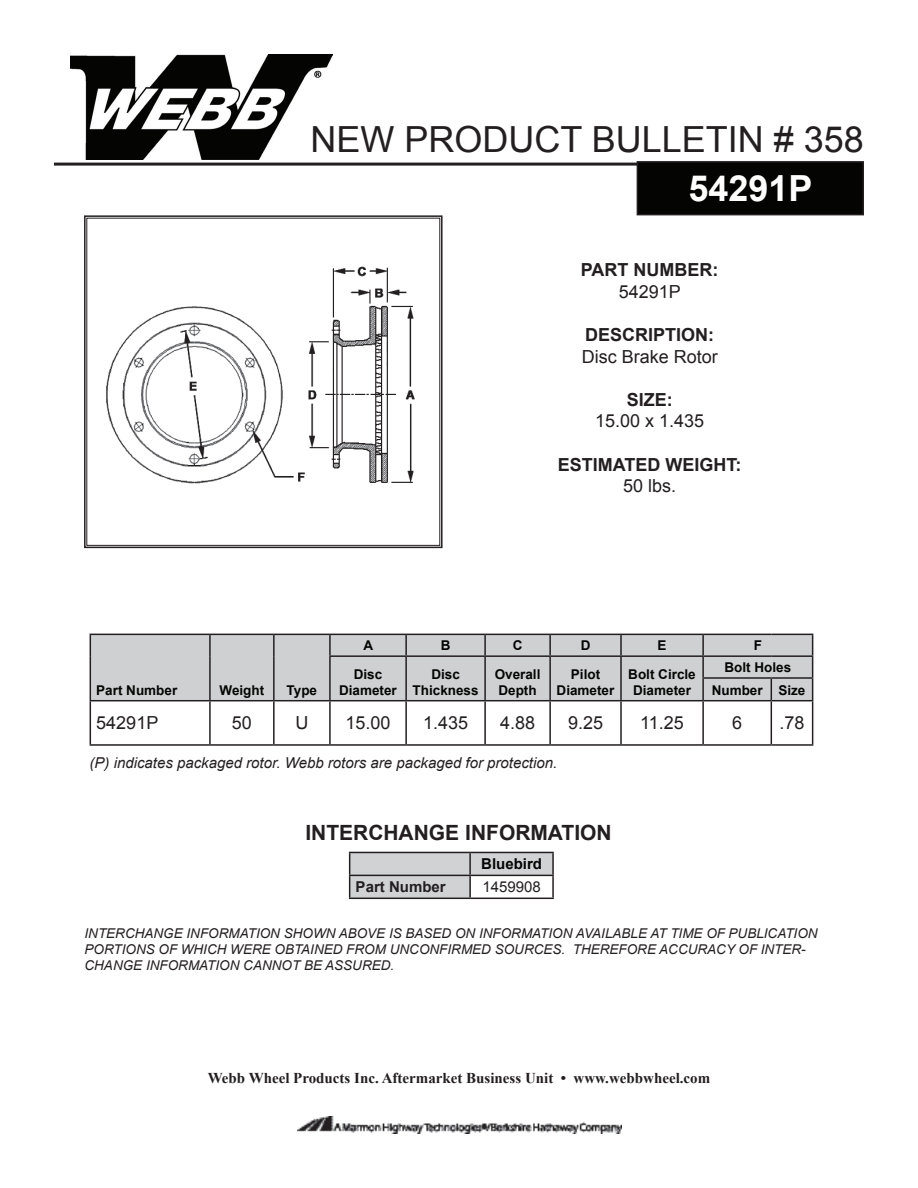
<style>
.page{position:relative;width:918px;height:1188px;background:#fff}
.page>*{position:absolute;margin:0;border:0;box-sizing:border-box;transform-origin:0 0}
.t1{font:36px "Arial";color:#231f20}
.t2{font:700 36px "Arial";color:#fff}
.t3{font:700 21px "Arial";color:#231f20}
.t4{font:18px "Arial";color:#231f20}
.t5{font:700 18px "Arial";color:#231f20}
.t6{font:700 15px "Times New Roman";color:#231f20}
.t7{font:italic 15px "Arial";color:#231f20}
.t8{font:700 15px "Arial";color:#231f20}
.t9{font:700 15px "Arial";color:#040503}
.t10{font:15px "Arial";color:#231f20}
.t11{font:italic 13.5px/16.2px "Arial";color:#231f20}
.t12{font:700 13.5px/16.2px "Arial";color:#040503;text-align:center}
</style>
<div class="page">
<img style="left:70px;top:54px;width:263px;height:105px">
<hr style="left:54px;top:163px;width:810px;height:3px;background:#231f20">
<div style="left:637px;top:162px;width:226px;height:53px;background:#040503"></div>
<div style="left:637px;top:161px;width:227px;height:54px;border:2px solid #231f20"></div>
<div style="left:91px;top:635px;width:721px;height:65px;background:#cfd0d2"></div>
<hr style="left:209px;top:635px;width:2px;height:21px;background:#231f20">
<hr style="left:273px;top:635px;width:2px;height:21px;background:#231f20">
<hr style="left:329px;top:635px;width:2px;height:20px;background:#231f20">
<hr style="left:405px;top:635px;width:2px;height:20px;background:#231f20">
<hr style="left:484px;top:635px;width:2px;height:20px;background:#231f20">
<hr style="left:549px;top:635px;width:2px;height:20px;background:#231f20">
<hr style="left:620px;top:635px;width:2px;height:20px;background:#231f20">
<hr style="left:703px;top:634px;width:68px;height:1px;background:#231f20">
<hr style="left:771px;top:634px;width:42px;height:1px;background:#231f20">
<hr style="left:209px;top:656px;width:2px;height:22px;background:#231f20">
<hr style="left:273px;top:656px;width:2px;height:22px;background:#231f20">
<hr style="left:329px;top:655px;width:77px;height:2px;background:#231f20">
<hr style="left:329px;top:657px;width:2px;height:21px;background:#231f20">
<hr style="left:406px;top:655px;width:79px;height:2px;background:#231f20">
<hr style="left:405px;top:657px;width:2px;height:21px;background:#231f20">
<hr style="left:485px;top:655px;width:65px;height:2px;background:#231f20">
<hr style="left:484px;top:657px;width:2px;height:21px;background:#231f20">
<hr style="left:550px;top:655px;width:71px;height:2px;background:#231f20">
<hr style="left:549px;top:657px;width:2px;height:21px;background:#231f20">
<hr style="left:621px;top:655px;width:82px;height:2px;background:#231f20">
<hr style="left:620px;top:657px;width:2px;height:21px;background:#231f20">
<hr style="left:703px;top:655px;width:68px;height:2px;background:#231f20">
<hr style="left:771px;top:655px;width:42px;height:2px;background:#231f20">
<hr style="left:209px;top:678px;width:2px;height:22px;background:#231f20">
<hr style="left:273px;top:678px;width:2px;height:22px;background:#231f20">
<hr style="left:329px;top:678px;width:2px;height:22px;background:#231f20">
<hr style="left:405px;top:678px;width:2px;height:22px;background:#231f20">
<hr style="left:484px;top:678px;width:2px;height:22px;background:#231f20">
<hr style="left:549px;top:678px;width:2px;height:22px;background:#231f20">
<hr style="left:620px;top:678px;width:2px;height:22px;background:#231f20">
<hr style="left:702px;top:677px;width:69px;height:2px;background:#231f20">
<hr style="left:771px;top:677px;width:42px;height:2px;background:#231f20">
<svg style="left:771px;top:679px;width:1px;height:21px"></svg>
<svg style="left:812px;top:635px;width:1px;height:65px"></svg>
<hr style="left:90px;top:701px;width:1px;height:43px;background:#231f20">
<hr style="left:209px;top:701px;width:2px;height:43px;background:#231f20">
<hr style="left:273px;top:701px;width:2px;height:43px;background:#231f20">
<hr style="left:329px;top:701px;width:2px;height:43px;background:#231f20">
<hr style="left:405px;top:701px;width:2px;height:43px;background:#231f20">
<hr style="left:484px;top:701px;width:2px;height:43px;background:#231f20">
<hr style="left:549px;top:701px;width:2px;height:43px;background:#231f20">
<hr style="left:620px;top:701px;width:2px;height:43px;background:#231f20">
<hr style="left:703px;top:700px;width:68px;height:1px;background:#231f20">
<hr style="left:702px;top:701px;width:2px;height:43px;background:#231f20">
<hr style="left:771px;top:700px;width:42px;height:1px;background:#231f20">
<hr style="left:771px;top:701px;width:1px;height:43px;background:#231f20">
<hr style="left:812px;top:701px;width:1px;height:43px;background:#231f20">
<hr style="left:90px;top:744px;width:120px;height:2px;background:#231f20">
<hr style="left:210px;top:744px;width:64px;height:2px;background:#231f20">
<hr style="left:274px;top:744px;width:56px;height:2px;background:#231f20">
<hr style="left:330px;top:744px;width:76px;height:2px;background:#231f20">
<hr style="left:406px;top:744px;width:79px;height:2px;background:#231f20">
<hr style="left:485px;top:744px;width:65px;height:2px;background:#231f20">
<hr style="left:550px;top:744px;width:71px;height:2px;background:#231f20">
<hr style="left:621px;top:744px;width:82px;height:2px;background:#231f20">
<hr style="left:703px;top:744px;width:68px;height:2px;background:#231f20">
<hr style="left:771px;top:744px;width:42px;height:2px;background:#231f20">
<hr style="left:90px;top:634px;width:120px;height:1px;background:#231f20">
<hr style="left:210px;top:634px;width:64px;height:1px;background:#231f20">
<hr style="left:274px;top:634px;width:56px;height:1px;background:#231f20">
<svg style="left:90px;top:635px;width:1px;height:65px"></svg>
<hr style="left:90px;top:700px;width:120px;height:1px;background:#231f20">
<hr style="left:210px;top:700px;width:64px;height:1px;background:#231f20">
<hr style="left:274px;top:700px;width:56px;height:1px;background:#231f20">
<hr style="left:330px;top:634px;width:76px;height:1px;background:#231f20">
<hr style="left:406px;top:634px;width:79px;height:1px;background:#231f20">
<hr style="left:485px;top:634px;width:65px;height:1px;background:#231f20">
<hr style="left:550px;top:634px;width:71px;height:1px;background:#231f20">
<hr style="left:621px;top:634px;width:82px;height:1px;background:#231f20">
<hr style="left:702px;top:635px;width:2px;height:20px;background:#231f20">
<hr style="left:702px;top:657px;width:2px;height:20px;background:#231f20">
<hr style="left:702px;top:679px;width:2px;height:21px;background:#231f20">
<hr style="left:330px;top:700px;width:76px;height:1px;background:#231f20">
<hr style="left:406px;top:700px;width:79px;height:1px;background:#231f20">
<hr style="left:485px;top:700px;width:65px;height:1px;background:#231f20">
<hr style="left:550px;top:700px;width:71px;height:1px;background:#231f20">
<hr style="left:621px;top:700px;width:82px;height:1px;background:#231f20">
<hr style="left:552px;top:876px;width:2px;height:22px;background:#231f20">
<hr style="left:349px;top:898px;width:121px;height:1px;background:#231f20">
<hr style="left:470px;top:898px;width:84px;height:1px;background:#231f20">
<svg style="left:349px;top:852px;width:204px;height:46px"></svg>
<hr style="left:470px;top:852px;width:84px;height:1px;background:#231f20">
<hr style="left:469px;top:853px;width:2px;height:22px;background:#231f20">
<hr style="left:552px;top:853px;width:2px;height:22px;background:#231f20">
<hr style="left:349px;top:875px;width:121px;height:1px;background:#231f20">
<hr style="left:470px;top:875px;width:84px;height:1px;background:#231f20">
<img style="left:297px;top:1116px;width:324px;height:18px">
<svg style="left:84px;top:215px;width:359px;height:334px"></svg>
<h1 class="t1" style="left:311px;top:116px;width:555px">NEW PRODUCT BULLETIN # 358</h1>
<h1 class="t2" style="left:689px;top:165px;width:126px">54291P</h1>
<h3 class="t5" style="left:581px;top:258px;width:139px">PART NUMBER:</h3>
<h3 class="t4" style="left:619px;top:280px;width:64px">54291P</h3>
<h3 class="t5" style="left:585px;top:323px;width:131px">DESCRIPTION:</h3>
<h3 class="t4" style="left:582px;top:344px;width:138px">Disc Brake Rotor</h3>
<h3 class="t5" style="left:627px;top:388px;width:48px">SIZE:</h3>
<h3 class="t4" style="left:595px;top:409px;width:111px">15.00 x 1.435</h3>
<h3 class="t5" style="left:558px;top:452px;width:185px">ESTIMATED WEIGHT:</h3>
<h3 class="t4" style="left:623px;top:474px;width:55px">50 lbs.</h3>
<p class="t12" style="left:96px;top:682px;width:83px">Part Number</p>
<p class="t12" style="left:220px;top:682px;width:46px">Weight</p>
<p class="t12" style="left:287px;top:682px;width:32px">Type</p>
<p class="t12" style="left:363px;top:638px;width:11px">A</p>
<p class="t12" style="left:441px;top:638px;width:11px">B</p>
<p class="t12" style="left:513px;top:638px;width:11px">C</p>
<p class="t12" style="left:581px;top:638px;width:11px">D</p>
<p class="t12" style="left:658px;top:638px;width:11px">E</p>
<p class="t12" style="left:754px;top:638px;width:10px">F</p>
<p class="t12" style="left:339px;top:666px;width:59px">Disc<br>Diameter</p>
<p class="t12" style="left:413px;top:666px;width:68px">Disc<br>Thickness</p>
<p class="t12" style="left:495px;top:666px;width:47px;text-align:left">Overall<br>Depth</p>
<p class="t12" style="left:557px;top:666px;width:59px">Pilot<br>Diameter</p>
<p class="t12" style="left:628px;top:666px;width:69px">Bolt Circle<br>Diameter</p>
<p class="t12" style="left:712px;top:656px;width:95px;line-height:22.6px">Bolt Holes<br>Number Size</p>
<h3 class="t4" style="left:96px;top:711px;width:64px">54291P</h3>
<h3 class="t4" style="left:232px;top:711px;width:22px">50</h3>
<h3 class="t4" style="left:295px;top:711px;width:14px">U</h3>
<h3 class="t4" style="left:345px;top:711px;width:47px">15.00</h3>
<h3 class="t4" style="left:423px;top:711px;width:47px">1.435</h3>
<h3 class="t4" style="left:500px;top:711px;width:37px">4.88</h3>
<h3 class="t4" style="left:568px;top:711px;width:37px">9.25</h3>
<h3 class="t4" style="left:640px;top:711px;width:45px">11.25</h3>
<h3 class="t4" style="left:732px;top:711px;width:12px">6</h3>
<h3 class="t4" style="left:779px;top:711px;width:27px">.78</h3>
<p class="t7" style="left:90px;top:753px;width:469px">(P) indicates packaged rotor. Webb rotors are packaged for protection.</p>
<h2 class="t3" style="left:305px;top:819px;width:308px">INTERCHANGE INFORMATION</h2>
<p class="t9" style="left:481px;top:854px;width:62px">Bluebird</p>
<p class="t8" style="left:356px;top:877px;width:92px">Part Number</p>
<p class="t10" style="left:482px;top:877px;width:60px">1459908</p>
<p class="t11" style="left:85px;top:925px;width:735px">INTERCHANGE INFORMATION SHOWN ABOVE IS BASED ON INFORMATION AVAILABLE AT TIME OF PUBLICATION<br>PORTIONS OF WHICH WERE OBTAINED FROM UNCONFIRMED SOURCES. THEREFORE ACCURACY OF INTER-<br>CHANGE INFORMATION CANNOT BE ASSURED.</p>
<p class="t6" style="left:208px;top:1068px;width:504px">Webb Wheel Products Inc. Aftermarket Business Unit • www.webbwheel.com</p>
</div>
